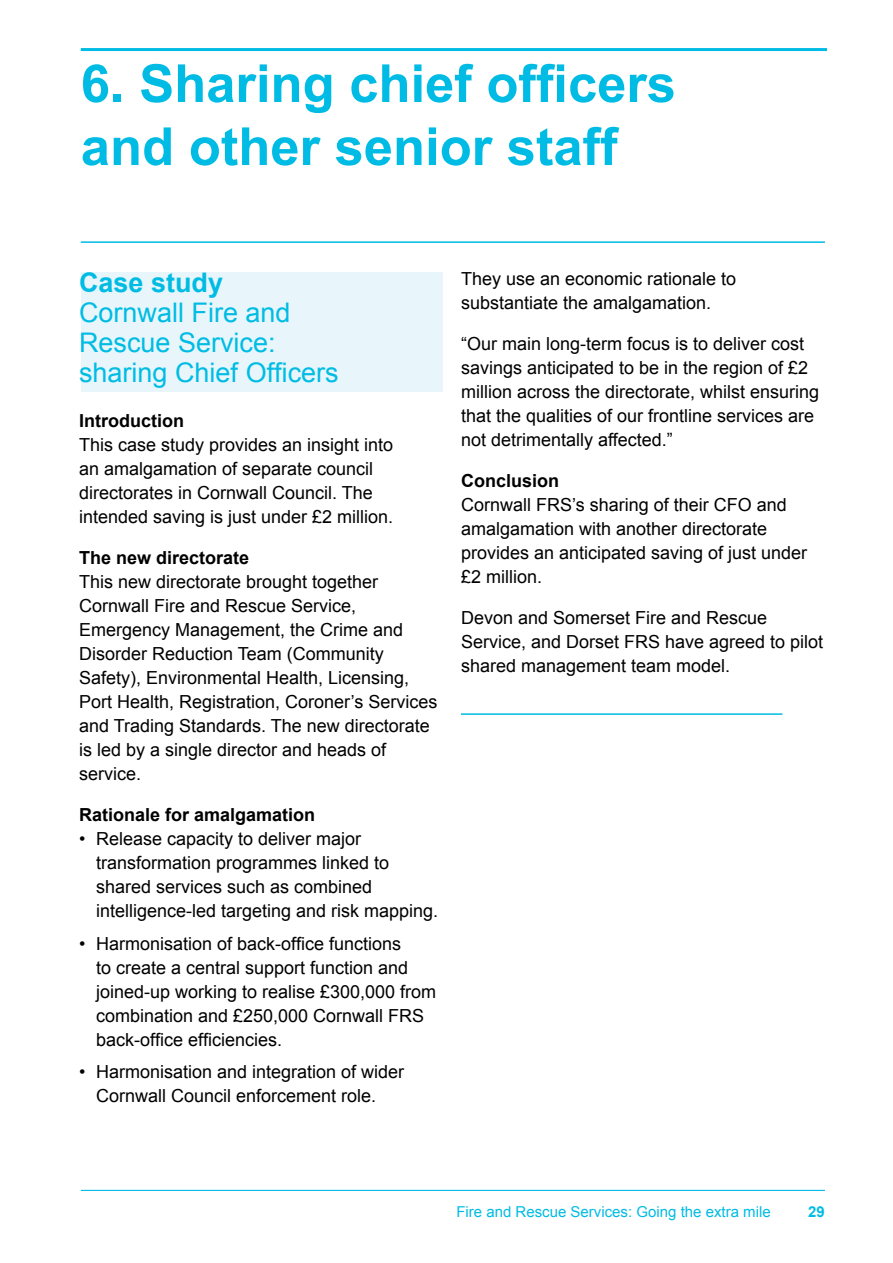
<style>
.page{position:relative;width:893px;height:1263px;background:#fff}
.page>*{position:absolute;margin:0;border:0;box-sizing:border-box;transform-origin:0 0}
.t1{font:700 52.5px/63px "Arial";color:#00bce4}
.t2{font:27px/30px "Arial";color:#00bce4}
.t3{font:700 27px "Arial";color:#00bce4}
.t4{font:18px/24px "Arial";color:#000}
.t5{font:700 18px "Arial";color:#000}
.t6{font:15px "Arial";color:#00bce4}
.t7{font:700 15px "Arial";color:#00bce4}
</style>
<div class="page">
<hr style="left:81px;top:48px;width:746px;height:3px;background:#00bce4">
<hr style="left:81px;top:241px;width:744px;height:2px;background:#00bce4">
<hr style="left:81px;top:1190px;width:744px;height:1px;background:#00bce4">
<div style="left:81px;top:272px;width:361px;height:120px;background:#e8f6fb"></div>
<hr style="left:461px;top:713px;width:321px;height:2px;background:#00bce4">
<h1 class="t1" style="left:81px;top:54px;width:597px">6. Sharing chief officers and other senior staff</h1>
<h2 class="t3" style="left:79px;top:264px;width:146px">Case study</h2>
<h2 class="t2" style="left:79px;top:298px;width:261px">Cornwall Fire and<br>Rescue Service: sharing Chief Officers</h2>
<p class="t5" style="left:79px;top:409px;width:106px">Introduction</p>
<p class="t4" style="left:79px;top:433px;width:316px">This case study provides an insight into an amalgamation of separate council directorates in Cornwall Council. The intended saving is just under £2 million.</p>
<p class="t5" style="left:79px;top:546px;width:172px">The new directorate</p>
<p class="t4" style="left:79px;top:570px;width:360px">This new directorate brought together Cornwall Fire and Rescue Service, Emergency Management, the Crime and Disorder Reduction Team (Community Safety), Environmental Health, Licensing, Port Health, Registration, Coroner’s Services and Trading Standards. The new directorate is led by a single director and heads of service.</p>
<p class="t5" style="left:79px;top:803px;width:238px">Rationale for amalgamation</p>
<p class="t4" style="left:96px;top:827px;width:344px;text-indent:-17px">• Release capacity to deliver major transformation programmes linked to shared services such as combined intelligence-led targeting and risk mapping.</p>
<p class="t4" style="left:96px;top:931px;width:342px;text-indent:-17px">• Harmonisation of back-office functions<br>to create a central support function and joined-up working to realise £300,000 from combination and £250,000 Cornwall FRS back-office efficiencies.</p>
<p class="t4" style="left:96px;top:1060px;width:310px;text-indent:-17px">• Harmonisation and integration of wider<br>Cornwall Council enforcement role.</p>
<p class="t4" style="left:461px;top:267px;width:277px">They use an economic rationale to substantiate the amalgamation.</p>
<p class="t4" style="left:461px;top:332px;width:360px">“Our main long-term focus is to deliver cost savings anticipated to be in the region of £2 million across the directorate, whilst ensuring that the qualities of our frontline services are not detrimentally affected.”</p>
<p class="t5" style="left:461px;top:469px;width:100px">Conclusion</p>
<p class="t4" style="left:461px;top:493px;width:348px">Cornwall FRS’s sharing of their CFO and amalgamation with another directorate provides an anticipated saving of just under £2 million.</p>
<p class="t4" style="left:461px;top:606px;width:364px">Devon and Somerset Fire and Rescue<br>Service, and Dorset FRS have agreed to pilot shared management team model.</p>
<p class="t6" style="left:456px;top:1202px;width:316px">Fire and Rescue Services: Going the extra mile</p>
<p class="t7" style="left:808px;top:1202px;width:18px">29</p>
</div>
